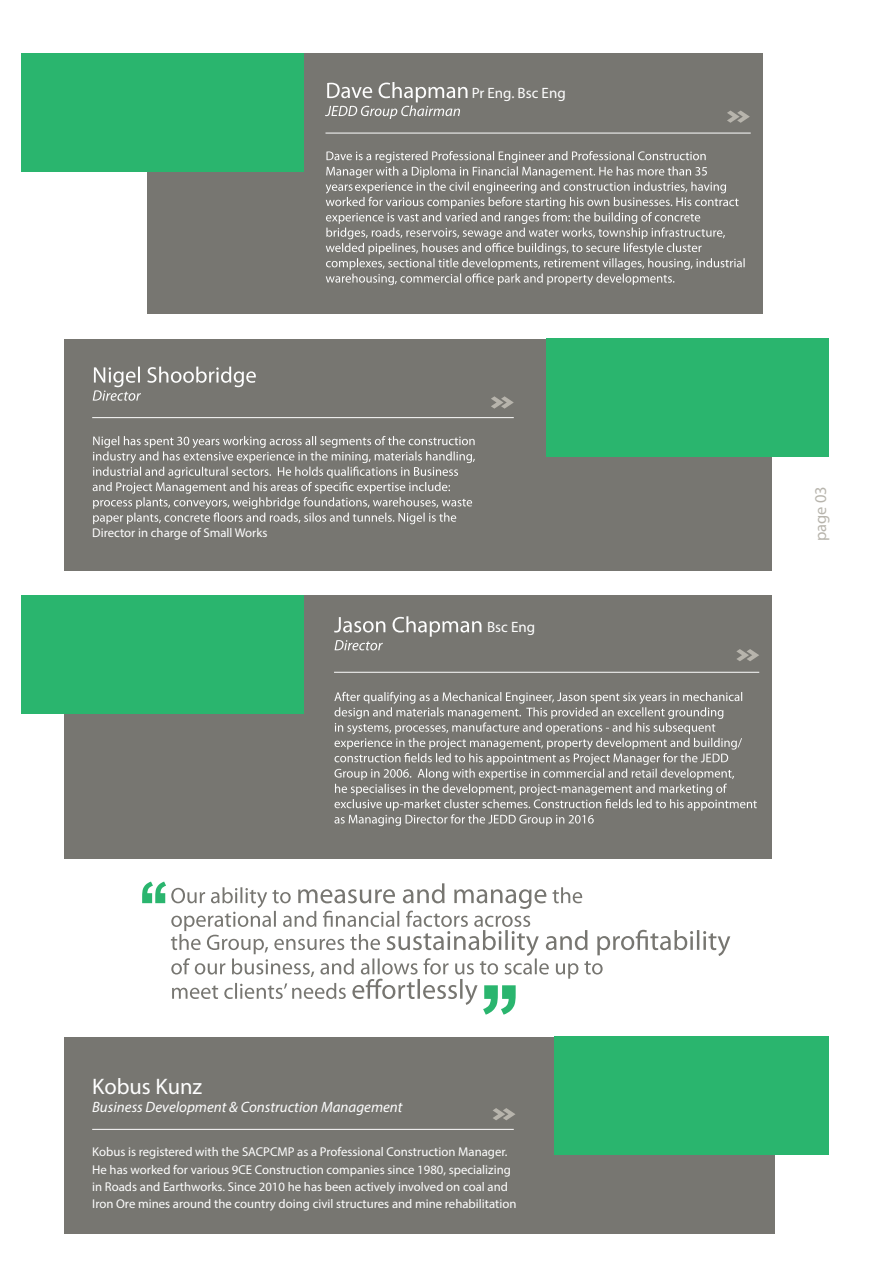
<style>
.page{position:relative;width:893px;height:1263px;background:#fff}
.page>*{position:absolute;margin:0;border:0;box-sizing:border-box;transform-origin:0 0}
.t1{font:22.5px "Myriad Pro";color:#fefefe}
.t2{font:16.5px "Myriad Pro";color:#b7b4ac}
.t3{font:italic 15px "Myriad Pro";color:#fefefe}
.t4{font:15px "Myriad Pro";color:#fefefe}
.t5{font:12.75px/17.4px "Myriad Pro";color:#fefefe}
</style>
<div class="page">
<div style="left:64px;top:595px;width:708px;height:264px;background:#777671"></div>
<svg style="left:142px;top:881px;width:588px;height:134px"></svg>
<div style="left:147px;top:54px;width:615px;height:260px;background:#777671"></div>
<div style="left:21px;top:54px;width:282px;height:118px;background:#2ab56e"></div>
<svg style="left:325px;top:82px;width:142px;height:37px"></svg>
<svg style="left:326px;top:151px;width:419px;height:134px"></svg>
<hr style="left:325px;top:133px;width:426px;height:1px;background:#fefefe">
<svg style="left:727px;top:110px;width:23px;height:13px"></svg>
<div style="left:64px;top:339px;width:708px;height:232px;background:#777671"></div>
<svg style="left:93px;top:367px;width:163px;height:34px"></svg>
<svg style="left:93px;top:436px;width:382px;height:88px"></svg>
<hr style="left:92px;top:417px;width:422px;height:1px;background:#fefefe">
<svg style="left:491px;top:396px;width:23px;height:13px"></svg>
<div style="left:547px;top:339px;width:282px;height:118px;background:#2ab56e"></div>
<svg style="left:334px;top:616px;width:147px;height:34px"></svg>
<svg style="left:334px;top:692px;width:423px;height:134px"></svg>
<hr style="left:334px;top:672px;width:425px;height:1px;background:#fefefe">
<svg style="left:736px;top:649px;width:23px;height:12px"></svg>
<div style="left:21px;top:595px;width:282px;height:119px;background:#2ab56e"></div>
<div style="left:64px;top:1037px;width:711px;height:197px;background:#777671"></div>
<hr style="left:92px;top:1129px;width:422px;height:1px;background:#fefefe">
<svg style="left:493px;top:1108px;width:22px;height:12px"></svg>
<div style="left:555px;top:1037px;width:274px;height:118px;background:#2ab56e"></div>
<p class="t5" style="left:92px;top:525px;width:177px">Director in charge of Small Works</p>
<p class="t4" style="left:472px;top:87px;width:96px">Pr Eng. Bsc Eng</p>
<p class="t4" style="left:487px;top:621px;width:50px">Bsc Eng</p>
<h1 class="t1" style="left:92px;top:1077px;width:112px">Kobus Kunz</h1>
<p class="t3" style="left:92px;top:1101px;width:312px">Business Development &amp; Construction Management</p>
<p class="t5" style="left:92px;top:1144px;width:426px">Kobus is registered with the SACPCMP as a Professional Construction Manager.<br>He has worked for various 9CE Construction companies since 1980, specializing in Roads and Earthworks. Since 2010 he has been actively involved on coal and Iron Ore mines around the country doing civil structures and mine rehabilitation</p>
<p class="t2" style="left:814px;top:541px;width:57px;rotate:-90deg">page 03</p>
</div>
